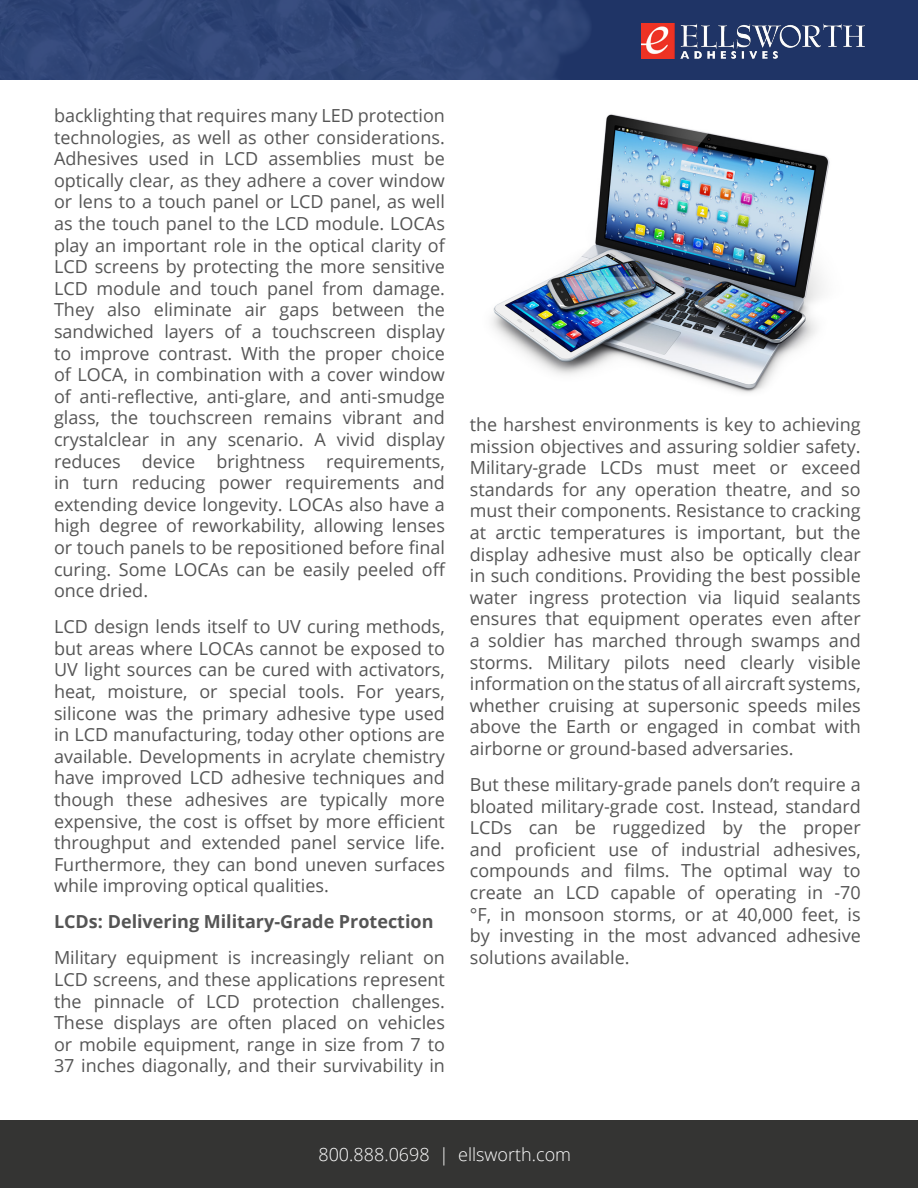
<style>
.page{position:relative;width:918px;height:1188px;background:#fff}
.page>*{position:absolute;margin:0;border:0;box-sizing:border-box;transform-origin:0 0}
.t1{font:18px/21.6px "Open Sans";color:#555;text-align:justify}
.t2{font:700 18px "Open Sans";color:#555}
.t3{font:300 18px "Open Sans";color:#fff}
</style>
<div class="page">
<div style="left:0;top:1120px;width:918px;height:68px;background:#343433"></div>
<img style="left:492px;top:114px;width:338px;height:279px">
<div style="left:0;top:0;width:918px;height:80px;background:linear-gradient(to right,#364b7c,#1e3365)"></div>
<img style="left:642px;top:24px;width:223px;height:35px">
<p class="t1" style="left:54px;top:104px;width:393px">backlighting that requires many LED protection technologies, as well as other considerations.<br>Adhesives used in LCD assemblies must be optically clear, as they adhere a cover window or lens to a touch panel or LCD panel, as well as the touch panel to the LCD module. LOCAs play an important role in the optical clarity of LCD screens by protecting the more sensitive LCD module and touch panel from damage.<br>They also eliminate air gaps between the sandwiched layers of a touchscreen display to improve contrast. With the proper choice of LOCA, in combination with a cover window of anti-reflective, anti-glare, and anti-smudge glass, the touchscreen remains vibrant and crystalclear in any scenario. A vivid display reduces device brightness requirements, in turn reducing power requirements and extending device longevity. LOCAs also have a high degree of reworkability, allowing lenses or touch panels to be repositioned before final curing. Some LOCAs can be easily peeled off once dried.</p>
<p class="t1" style="left:54px;top:615px;width:392px">LCD design lends itself to UV curing methods, but areas where LOCAs cannot be exposed to UV light sources can be cured with activators, heat, moisture, or special tools. For years, silicone was the primary adhesive type used in LCD manufacturing, today other options are available. Developments in acrylate chemistry have improved LCD adhesive techniques and though these adhesives are typically more expensive, the cost is offset by more efficient throughput and extended panel service life.<br>Furthermore, they can bond uneven surfaces while improving optical qualities.</p>
<p class="t2" style="left:54px;top:909px;width:381px">LCDs: Delivering Military-Grade Protection</p>
<p class="t1" style="left:54px;top:947px;width:392px">Military equipment is increasingly reliant on LCD screens, and these applications represent the pinnacle of LCD protection challenges.<br>These displays are often placed on vehicles or mobile equipment, range in size from 7 to 37 inches diagonally, and their survivability in</p>
<p class="t1" style="left:470px;top:413px;width:392px">the harshest environments is key to achieving mission objectives and assuring soldier safety.<br>Military-grade LCDs must meet or exceed standards for any operation theatre, and so must their components. Resistance to cracking at arctic temperatures is important, but the display adhesive must also be optically clear in such conditions. Providing the best possible water ingress protection via liquid sealants ensures that equipment operates even after a soldier has marched through swamps and storms. Military pilots need clearly visible information on the status of all aircraft systems, whether cruising at supersonic speeds miles above the Earth or engaged in combat with airborne or ground-based adversaries.</p>
<p class="t1" style="left:470px;top:773px;width:392px">But these military-grade panels don’t require a bloated military-grade cost. Instead, standard LCDs can be ruggedized by the proper and proficient use of industrial adhesives, compounds and films. The optimal way to create an LCD capable of operating in -70 °F, in monsoon storms, or at 40,000 feet, is by investing in the most advanced adhesive solutions available.</p>
<p class="t3" style="left:318px;top:1142px;width:254px">800.888.0698 | ellsworth.com</p>
</div>
